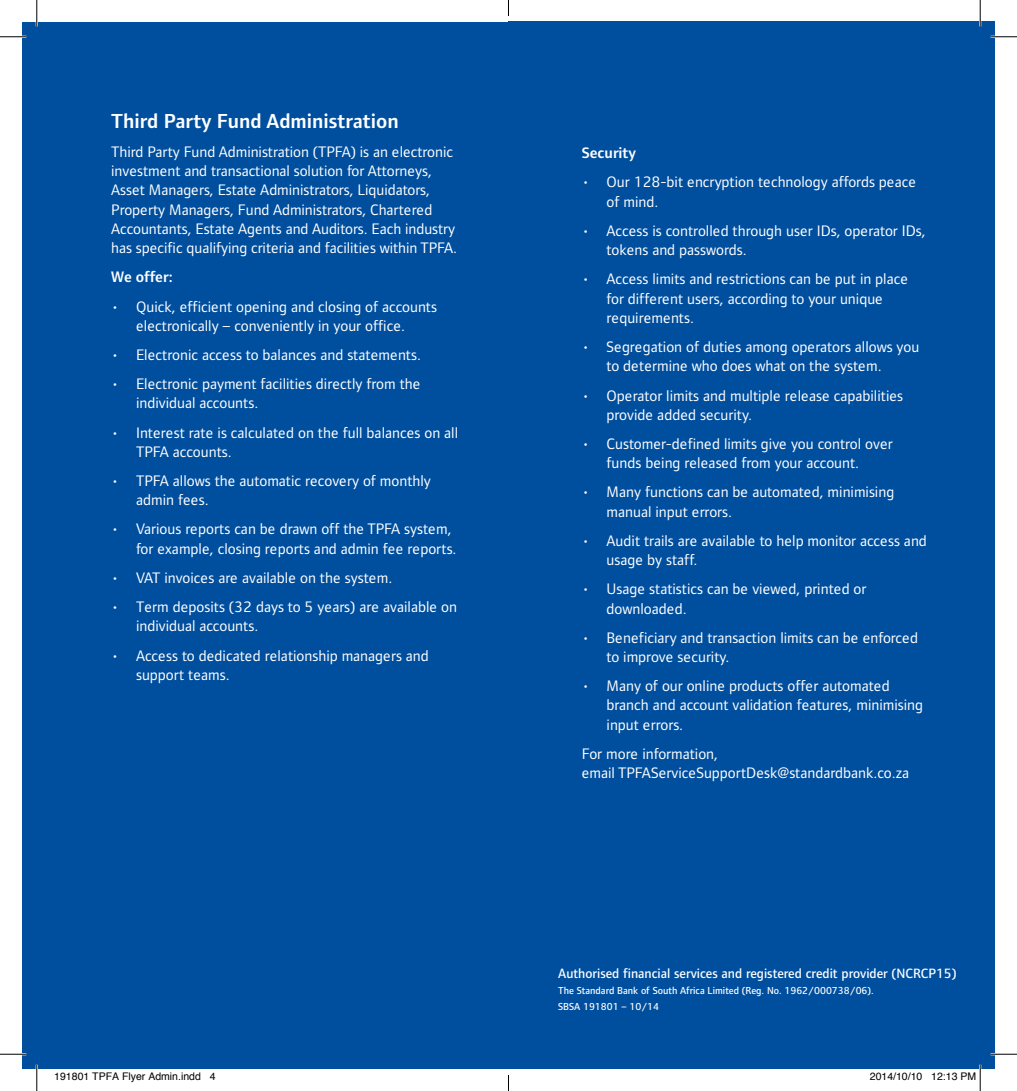
<style>
.page{position:relative;width:1017px;height:1091px;background:#fff}
.page>*{position:absolute;margin:0;border:0;box-sizing:border-box;transform-origin:0 0}
.t1{font:600 21px "Standard Bank";color:#fff}
.t2{font:15.75px/19.2px "Standard Bank";color:#fff}
.t3{font:600 15.75px "Standard Bank";color:#fff}
.t4{font:500 14px "Standard Bank";color:#fff}
.t5{font:500 10.5px/15.8px "Standard Bank";color:#fff}
.t6{font:10.5px "Helvetica";color:#000}
</style>
<div class="page">
<div style="left:22px;top:22px;width:486px;height:1046px;background:#004f9f"></div>
<div style="left:508px;top:22px;width:486px;height:1047px;background:#004f9f"></div>
<hr style="left:0;top:36px;width:26px;height:2px;background:#fff">
<hr style="left:990px;top:36px;width:26px;height:2px;background:#fff">
<hr style="left:0;top:1053px;width:26px;height:2px;background:#fff">
<hr style="left:990px;top:1053px;width:26px;height:2px;background:#fff">
<hr style="left:36px;top:0;width:2px;height:26px;background:#fff">
<hr style="left:36px;top:1064px;width:2px;height:26px;background:#fff">
<hr style="left:978px;top:0;width:2px;height:26px;background:#fff">
<svg style="left:0;top:36px;width:26px;height:1px"></svg>
<svg style="left:990px;top:36px;width:26px;height:1px"></svg>
<svg style="left:0;top:1053px;width:26px;height:1px"></svg>
<svg style="left:990px;top:1053px;width:26px;height:1px"></svg>
<svg style="left:36px;top:0;width:1px;height:26px"></svg>
<svg style="left:36px;top:1064px;width:1px;height:26px"></svg>
<svg style="left:979px;top:0;width:1px;height:26px"></svg>
<svg style="left:979px;top:1064px;width:1px;height:26px"></svg>
<svg style="left:508px;top:0;width:1px;height:16px"></svg>
<svg style="left:508px;top:1075px;width:1px;height:15px"></svg>
<h1 class="t1" style="left:111px;top:110px;width:289px">Third Party Fund Administration</h1>
<p class="t2" style="left:111px;top:142px;width:347px">Third Party Fund Administration (TPFA) is an electronic investment and transactional solution for Attorneys, Asset Managers, Estate Administrators, Liquidators, Property Managers, Fund Administrators, Chartered Accountants, Estate Agents and Auditors. Each industry has specific qualifying criteria and facilities within TPFA.</p>
<p class="t3" style="left:111px;top:269px;width:63px">We offer:</p>
<p class="t2" style="left:111px;top:297px;width:327px;text-align:center">• Quick, efficient opening and closing of accounts electronically – conveniently in your office.</p>
<p class="t2" style="left:111px;top:345px;width:311px">• Electronic access to balances and statements.</p>
<p class="t2" style="left:136px;top:374px;width:286px;text-indent:-25px">• Electronic payment facilities directly from the individual accounts.</p>
<p class="t2" style="left:136px;top:423px;width:323px;text-indent:-25px">• Interest rate is calculated on the full balances on all<br>TPFA accounts.</p>
<p class="t2" style="left:136px;top:471px;width:296px;text-indent:-25px">• TPFA allows the automatic recovery of monthly admin fees.</p>
<p class="t2" style="left:136px;top:520px;width:322px;text-indent:-25px">• Various reports can be drawn off the TPFA system, for example, closing reports and admin fee reports.</p>
<p class="t2" style="left:111px;top:568px;width:282px">• VAT invoices are available on the system.</p>
<p class="t2" style="left:136px;top:597px;width:322px;text-indent:-25px">• Term deposits (32 days to 5 years) are available on individual accounts.</p>
<p class="t2" style="left:136px;top:646px;width:294px;text-indent:-25px">• Access to dedicated relationship managers and support teams.</p>
<p class="t3" style="left:581px;top:145px;width:56px">Security</p>
<p class="t2" style="left:606px;top:173px;width:311px;text-indent:-25px">• Our 128-bit encryption technology affords peace of mind.</p>
<p class="t2" style="left:606px;top:221px;width:320px;text-indent:-25px">• Access is controlled through user IDs, operator IDs, tokens and passwords.</p>
<p class="t2" style="left:606px;top:270px;width:303px;text-indent:-25px">• Access limits and restrictions can be put in place for different users, according to your unique requirements.</p>
<p class="t2" style="left:606px;top:337px;width:314px;text-indent:-25px">• Segregation of duties among operators allows you to determine who does what on the system.</p>
<p class="t2" style="left:606px;top:386px;width:298px;text-indent:-25px">• Operator limits and multiple release capabilities provide added security.</p>
<p class="t2" style="left:581px;top:434px;width:312px;text-align:center">• Customer-defined limits give you control over funds being released from your account.</p>
<p class="t2" style="left:606px;top:483px;width:289px;text-indent:-25px">• Many functions can be automated, minimising manual input errors.</p>
<p class="t2" style="left:606px;top:531px;width:322px;text-indent:-25px">• Audit trails are available to help monitor access and usage by staff.</p>
<p class="t2" style="left:606px;top:579px;width:261px;text-indent:-25px">• Usage statistics can be viewed, printed or downloaded.</p>
<p class="t2" style="left:606px;top:628px;width:313px;text-indent:-25px">• Beneficiary and transaction limits can be enforced to improve security.</p>
<p class="t2" style="left:606px;top:676px;width:318px;text-indent:-25px">• Many of our online products offer automated branch and account validation features, minimising input errors.</p>
<p class="t2" style="left:581px;top:744px;width:329px">For more information,<br>email TPFAServiceSupportDesk@standardbank.co.za</p>
<p class="t4" style="left:558px;top:965px;width:400px">Authorised financial services and registered credit provider (NCRCP15)</p>
<p class="t5" style="left:558px;top:982px;width:317px">The Standard Bank of South Africa Limited (Reg. No. 1962/000738/06).<br>SBSA 191801 – 10/14</p>
<p class="t6" style="left:54px;top:1068px;width:163px">191801 TPFA Flyer Admin.indd 4</p>
<p class="t6" style="left:869px;top:1068px;width:108px">2014/10/10 12:13 PM</p>
</div>
